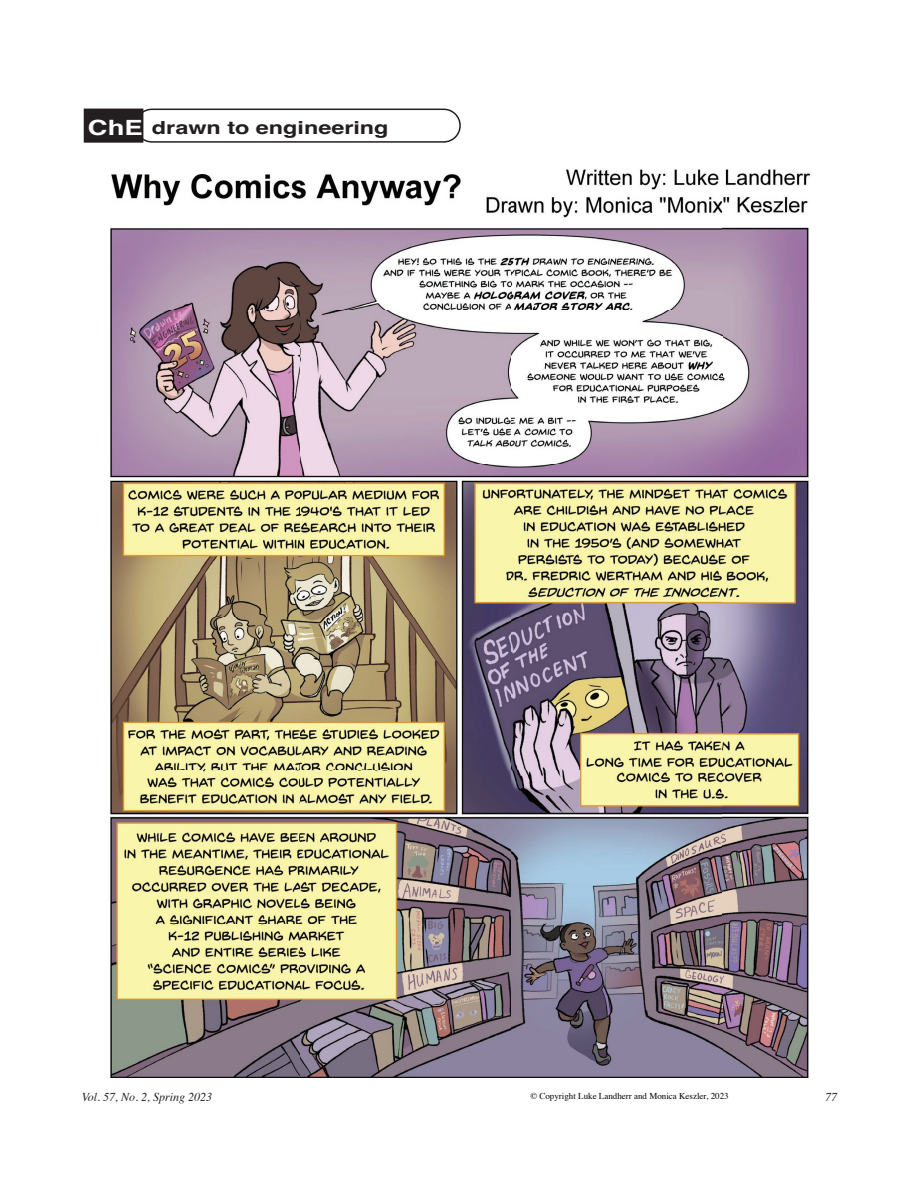
<style>
.page{position:relative;width:918px;height:1188px;background:#fff}
.page>*{position:absolute;margin:0;border:0;box-sizing:border-box;transform-origin:0 0}
.t1{font:700 18px "Helvetica";color:#231f20;scale:1.3 1}
.t2{font:italic 12px "Times";color:#231f20}
.t3{font:9px "Times";color:#040503}
.s1{font-size:21px;color:#fff}
</style>
<div class="page">
<div style="left:84px;top:109px;width:59px;height:33px;background:#231f20"></div>
<div style="left:84px;top:109px;width:59px;height:34px;border:2px solid #231f20"></div>
<div style="left:135px;top:109px;width:326px;height:34px;border:2px solid #231f20;border-radius:16px"></div>
<img style="left:110px;top:169px;width:701px;height:909px">
<h1 class="t1" style="left:88px;top:116px;width:233px"><span class="s1">ChE</span> drawn to engineering</h1>
<p class="t3" style="left:530px;top:1088px;width:200px">© Copyright Luke Landherr and Monica Keszler, 2023</p>
<h2 class="t2" style="left:82px;top:1087px;width:132px">Vol. 57, No. 2, Spring 2023</h2>
<h2 class="t2" style="left:825px;top:1087px;width:13px">77</h2>
</div>
